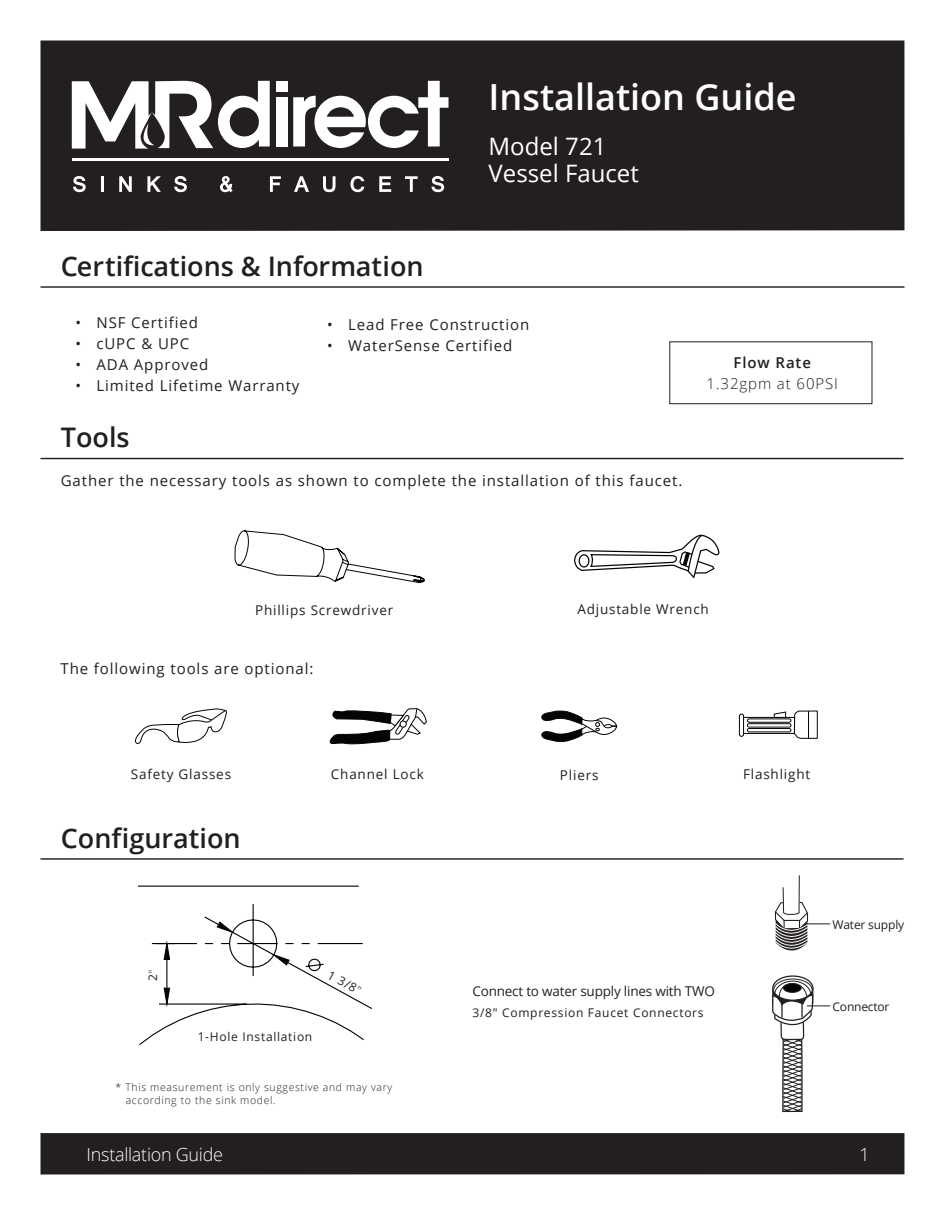
<style>
.page{position:relative;width:945px;height:1215px;background:#fff}
.page>*{position:absolute;margin:0;border:0;box-sizing:border-box;transform-origin:0 0}
.t1{font:600 36px "Open Sans";color:#fff}
.t2{font:600 27px "Open Sans";color:#231f20}
.t3{font:24px/27px "Open Sans";color:#fff}
.t4{font:300 18px "Open Sans";letter-spacing:-.015em;color:#fff}
.t5{font:15px "Open Sans";letter-spacing:.06em;color:#231f20}
.t6{font:300 15px "Open Sans";letter-spacing:.06em;color:#231f20}
.t7{font:600 15px "Open Sans";letter-spacing:.06em;color:#231f20}
.t8{font:13.5px "Open Sans";letter-spacing:.06em;color:#231f20}
.t9{font:13.5px "Open Sans";letter-spacing:-.015em;color:#231f20}
.t10{font:12px "Open Sans";letter-spacing:.06em;color:#231f20}
.t11{font:12px "Open Sans";letter-spacing:-.015em;color:#231f20}
.t12{font:300 10.5px/12.6px "Open Sans";letter-spacing:.06em;color:#231f20}
.s1{font-weight:300}
</style>
<div class="page">
<div style="left:40px;top:1133px;width:864px;height:42px;background:#231f20"></div>
<div style="left:40px;top:40px;width:864px;height:191px;background:#231f20"></div>
<svg style="left:574px;top:534px;width:146px;height:44px"></svg>
<hr style="left:40px;top:458px;width:864px;height:1px;background:#231f20">
<hr style="left:40px;top:286px;width:864px;height:2px;background:#231f20">
<hr style="left:40px;top:858px;width:864px;height:2px;background:#231f20">
<svg style="left:770px;top:875px;width:60px;height:300px"></svg>
<svg style="left:138px;top:885px;width:234px;height:160px"></svg>
<svg style="left:234px;top:530px;width:191px;height:54px"></svg>
<svg style="left:746px;top:719px;width:46px;height:13px"></svg>
<div style="left:743px;top:717px;width:52px;height:17px;border:1px solid #040503"></div>
<div style="left:739px;top:714px;width:5px;height:23px;border:1px solid #040503;border-radius:2px"></div>
<svg style="left:774px;top:711px;width:12px;height:7px"></svg>
<svg style="left:794px;top:710px;width:24px;height:29px"></svg>
<hr style="left:747px;top:724px;width:44px;height:3px;background:#fff;border-radius:2px">
<div style="left:747px;top:723px;width:44px;height:4px;border:1px solid #040503;border-radius:2px"></div>
<hr style="left:747px;top:729px;width:44px;height:3px;background:#fff;border-radius:2px">
<div style="left:747px;top:728px;width:44px;height:4px;border:1px solid #040503;border-radius:2px"></div>
<hr style="left:747px;top:719px;width:44px;height:3px;background:#fff;border-radius:2px">
<div style="left:747px;top:719px;width:44px;height:4px;border:1px solid #040503;border-radius:2px"></div>
<svg style="left:135px;top:709px;width:92px;height:35px"></svg>
<svg style="left:329px;top:708px;width:98px;height:37px"></svg>
<svg style="left:541px;top:710px;width:76px;height:32px"></svg>
<hr style="left:72px;top:159px;width:377px;height:2px;background:#fff">
<svg style="left:73px;top:176px;width:13px;height:16px"></svg>
<hr style="left:101px;top:176px;width:3px;height:16px;background:#fff">
<svg style="left:119px;top:176px;width:13px;height:16px"></svg>
<svg style="left:147px;top:176px;width:14px;height:16px"></svg>
<svg style="left:174px;top:176px;width:13px;height:16px"></svg>
<svg style="left:220px;top:176px;width:13px;height:16px"></svg>
<svg style="left:270px;top:176px;width:11px;height:16px"></svg>
<svg style="left:294px;top:176px;width:15px;height:16px"></svg>
<svg style="left:323px;top:176px;width:13px;height:16px"></svg>
<svg style="left:351px;top:176px;width:13px;height:16px"></svg>
<svg style="left:379px;top:176px;width:12px;height:16px"></svg>
<svg style="left:405px;top:176px;width:13px;height:16px"></svg>
<svg style="left:431px;top:176px;width:13px;height:16px"></svg>
<svg style="left:72px;top:81px;width:198px;height:68px"></svg>
<div style="left:276px;top:81px;width:12px;height:11px;background:#fff"></div>
<div style="left:276px;top:97px;width:12px;height:49px;background:#fff"></div>
<svg style="left:293px;top:81px;width:156px;height:67px"></svg>
<div style="left:670px;top:342px;width:202px;height:62px;border:1px solid #231f20"></div>
<h1 class="t1" style="left:489px;top:72px;width:309px">Installation Guide</h1>
<h3 class="t3" style="left:489px;top:132px;width:152px">Model 721<br>Vessel Faucet</h3>
<h2 class="t2" style="left:61px;top:247px;width:364px">Certifications &amp; Information</h2>
<p class="t5" style="left:76px;top:312px;width:124px">• NSF Certified</p>
<p class="t5" style="left:76px;top:333px;width:115px">• cUPC &amp; UPC</p>
<p class="t5" style="left:76px;top:354px;width:134px">• ADA Approved</p>
<p class="t5" style="left:76px;top:375px;width:225px">• Limited Lifetime Warranty</p>
<h2 class="t2" style="left:61px;top:419px;width:70px">Tools</h2>
<p class="t5" style="left:327px;top:314px;width:204px">• Lead Free Construction</p>
<p class="t5" style="left:327px;top:335px;width:187px">• WaterSense Certified</p>
<p class="t5" style="left:61px;top:471px;width:623px">Gather the necessary tools as shown to complete the installation of this faucet.</p>
<p class="t7" style="left:734px;top:352px;width:79px">Flow Rate</p>
<p class="t6" style="left:707px;top:373px;width:133px">1.32gpm at 60PSI</p>
<p class="t8" style="left:255px;top:601px;width:140px">Phillips Screwdriver</p>
<p class="t5" style="left:61px;top:658px;width:254px">The following tools are optional:</p>
<p class="t8" style="left:577px;top:600px;width:133px">Adjustable Wrench</p>
<p class="t8" style="left:131px;top:765px;width:102px">Safety Glasses</p>
<p class="t8" style="left:331px;top:765px;width:94px">Channel Lock</p>
<p class="t8" style="left:560px;top:766px;width:40px">Pliers</p>
<p class="t8" style="left:743px;top:765px;width:69px">Flashlight</p>
<h2 class="t2" style="left:61px;top:819px;width:181px">Configuration</h2>
<p class="t10" style="left:145px;top:981px;width:13px;rotate:-90deg">2<span class="s1">"</span></p>
<p class="t10" style="left:198px;top:1029px;width:116px">1-Hole Installation</p>
<p class="t10" style="left:333px;top:967px;width:37px;rotate:29deg">1 3/8<span class="s1">"</span></p>
<p class="t12" style="left:126px;top:1081px;width:268px;text-indent:-10px">* This measurement is only suggestive and may vary according to the sink model.</p>
<p class="t9" style="left:472px;top:982px;width:244px">Connect to water supply lines with TWO</p>
<p class="t10" style="left:472px;top:1005px;width:233px">3/8" Compression Faucet Connectors</p>
<p class="t11" style="left:833px;top:916px;width:73px">Water supply</p>
<p class="t11" style="left:833px;top:998px;width:58px">Connector</p>
<p class="t4" style="left:87px;top:1142px;width:138px">Installation Guide</p>
<p class="t4" style="left:860px;top:1142px;width:12px">1</p>
</div>
